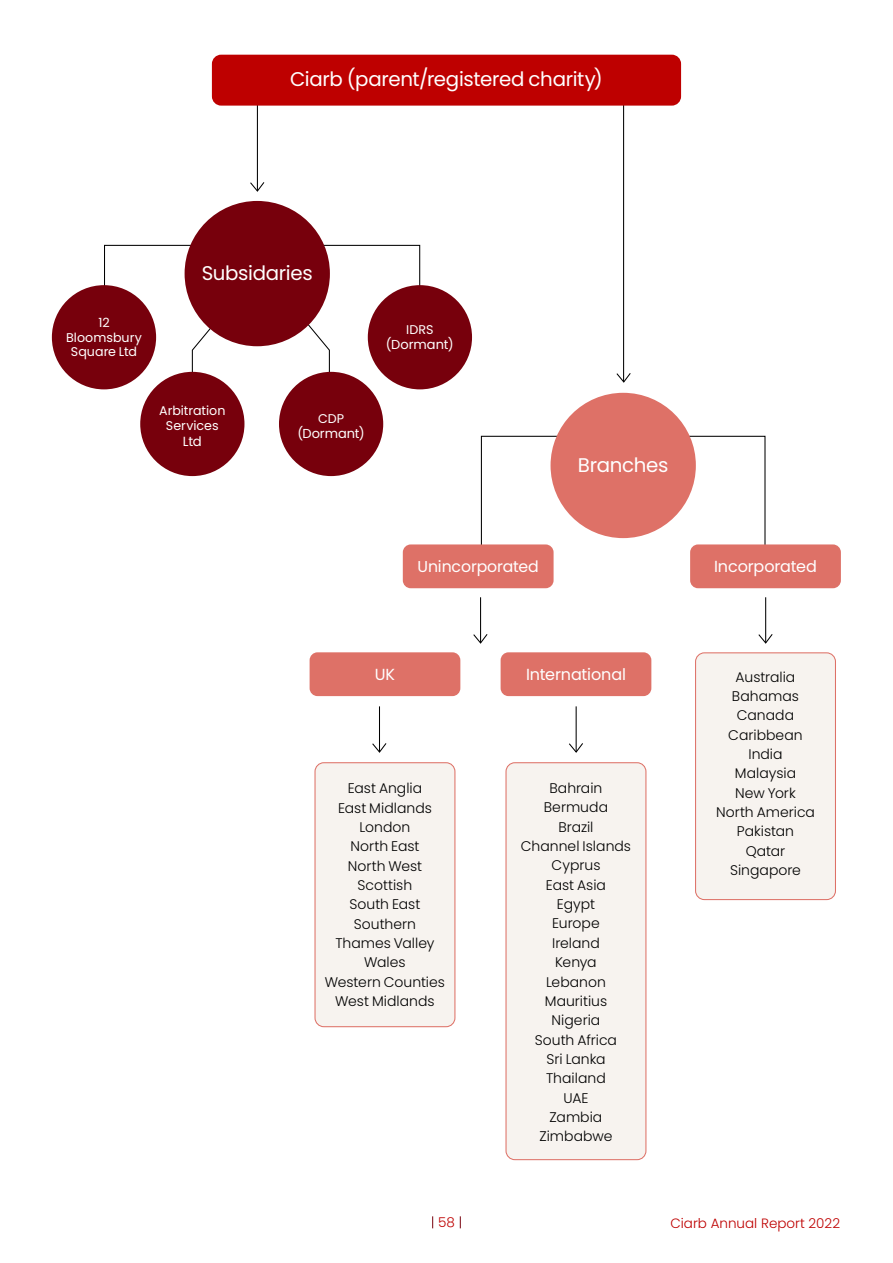
<style>
.page{position:relative;width:893px;height:1263px;background:#fff}
.page>*{position:absolute;margin:0;border:0;box-sizing:border-box;transform-origin:0 0}
.t1{font:19.8px "Poppins";letter-spacing:-.015em;color:#fff}
.t2{font:16.05px "Poppins";letter-spacing:-.01em;color:#fff}
.t3{font:15.75px "Poppins";letter-spacing:-.01em;color:#fff}
.t4{font:300 13.95px/19.4px "Poppins";color:#000;text-align:center}
.t5{font:300 13.5px "Poppins";color:#be0000}
.t6{font:13.2px "Poppins";color:#fff}
.t7{font:13.05px "Poppins";color:#fff}
.t8{font:12.6px/14.7px "Poppins";color:#fff;text-align:center}
</style>
<div class="page">
<hr style="left:257px;top:98px;width:1px;height:93px;background:#000">
<hr style="left:623px;top:98px;width:1px;height:284px;background:#000">
<svg style="left:432px;top:1216px;width:1px;height:12px"></svg>
<svg style="left:460px;top:1216px;width:1px;height:12px"></svg>
<div style="left:212px;top:55px;width:469px;height:51px;background:#be0000;border-radius:9px"></div>
<div style="left:315px;top:763px;width:140px;height:264px;background:#f7f3ef;border-radius:9px"></div>
<div style="left:314px;top:762px;width:141px;height:265px;border:1px solid #de7167;border-radius:9px"></div>
<div style="left:506px;top:763px;width:140px;height:397px;background:#f7f3ef;border-radius:9px"></div>
<div style="left:505px;top:762px;width:141px;height:398px;border:1px solid #de7167;border-radius:9px"></div>
<div style="left:696px;top:653px;width:139px;height:246px;background:#f7f3ef;border-radius:9px"></div>
<div style="left:695px;top:652px;width:141px;height:248px;border:1px solid #de7167;border-radius:9px"></div>
<svg style="left:480px;top:435px;width:286px;height:109px"></svg>
<svg style="left:305px;top:321px;width:25px;height:58px"></svg>
<svg style="left:191px;top:320px;width:27px;height:59px"></svg>
<svg style="left:104px;top:244px;width:317px;height:49px"></svg>
<div style="left:185px;top:201px;width:145px;height:145px;background:#77000c;border-radius:50%"></div>
<div style="left:52px;top:285px;width:104px;height:104px;background:#77000c;border-radius:50%"></div>
<div style="left:140px;top:372px;width:104px;height:104px;background:#77000c;border-radius:50%"></div>
<div style="left:368px;top:285px;width:104px;height:104px;background:#77000c;border-radius:50%"></div>
<div style="left:279px;top:372px;width:104px;height:104px;background:#77000c;border-radius:50%"></div>
<div style="left:550px;top:393px;width:146px;height:145px;background:#de7167;border-radius:50%"></div>
<div style="left:403px;top:544px;width:151px;height:44px;background:#de7167;border-radius:8px"></div>
<div style="left:690px;top:544px;width:151px;height:44px;background:#de7167;border-radius:8px"></div>
<hr style="left:765px;top:597px;width:1px;height:46px;background:#000">
<svg style="left:758px;top:633px;width:15px;height:11px"></svg>
<hr style="left:480px;top:597px;width:1px;height:46px;background:#000">
<svg style="left:473px;top:633px;width:15px;height:11px"></svg>
<div style="left:310px;top:652px;width:150px;height:44px;background:#de7167;border-radius:8px"></div>
<div style="left:501px;top:652px;width:150px;height:44px;background:#de7167;border-radius:8px"></div>
<hr style="left:576px;top:706px;width:1px;height:46px;background:#000">
<svg style="left:569px;top:742px;width:14px;height:11px"></svg>
<hr style="left:379px;top:706px;width:1px;height:46px;background:#000">
<svg style="left:372px;top:743px;width:15px;height:10px"></svg>
<svg style="left:250px;top:181px;width:15px;height:11px"></svg>
<svg style="left:616px;top:372px;width:15px;height:11px"></svg>
<h1 class="t1" style="left:290px;top:68px;width:314px">Ciarb (parent/registered charity)</h1>
<p class="t8" style="left:66px;top:315px;width:77px">12<br>Bloomsbury<br>Square Ltd</p>
<h1 class="t1" style="left:202px;top:262px;width:112px">Subsidaries</h1>
<p class="t8" style="left:159px;top:404px;width:68px">Arbitration<br>Services</p>
<p class="t6" style="left:183px;top:433px;width:21px">Ltd</p>
<p class="t8" style="left:318px;top:411px;width:28px">CDP</p>
<p class="t7" style="left:297px;top:426px;width:69px">(Dormant)</p>
<p class="t8" style="left:406px;top:322px;width:29px">IDRS</p>
<p class="t7" style="left:386px;top:337px;width:69px">(Dormant)</p>
<h1 class="t1" style="left:578px;top:454px;width:92px">Branches</h1>
<p class="t3" style="left:418px;top:557px;width:123px">Unincorporated</p>
<p class="t2" style="left:714px;top:557px;width:104px">Incorporated</p>
<p class="t2" style="left:375px;top:665px;width:22px">UK</p>
<p class="t2" style="left:526px;top:665px;width:101px">International</p>
<p class="t4" style="left:325px;top:779px;width:122px">East Anglia<br>East Midlands<br>London<br>North East<br>North West<br>Scottish<br>South East<br>Southern<br>Thames Valley<br>Wales<br>Western Counties<br>West Midlands</p>
<p class="t4" style="left:521px;top:778px;width:112px">Bahrain<br>Bermuda<br>Brazil<br>Channel Islands<br>Cyprus<br>East Asia<br>Egypt<br>Europe<br>Ireland<br>Kenya<br>Lebanon<br>Mauritius<br>Nigeria<br>South Africa<br>Sri Lanka<br>Thailand<br>UAE<br>Zambia<br>Zimbabwe</p>
<p class="t4" style="left:716px;top:667px;width:100px">Australia<br>Bahamas<br>Canada<br>Caribbean<br>India<br>Malaysia<br>New York<br>North America<br>Pakistan<br>Qatar<br>Singapore</p>
<p class="t5" style="left:438px;top:1214px;width:18px">58</p>
<p class="t5" style="left:670px;top:1215px;width:171px">Ciarb Annual Report 2022</p>
</div>
